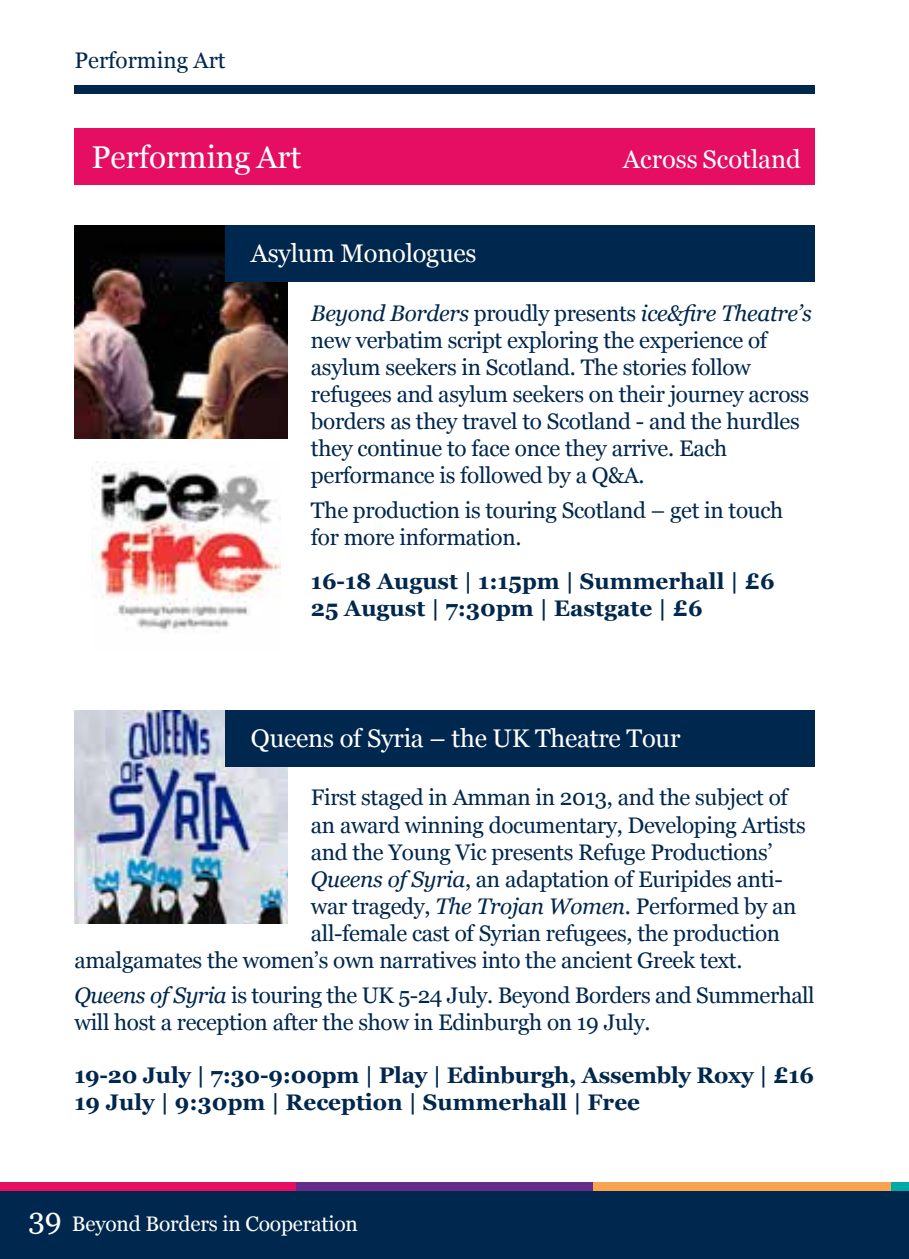
<style>
.page{position:relative;width:909px;height:1259px;background:#fff}
.page>*{position:absolute;margin:0;border:0;box-sizing:border-box;transform-origin:0 0}
.t1{font:31.5px "Georgia";color:#fff}
.t2{font:25.5px "Georgia";letter-spacing:-.01em;color:#fff}
.t3{font:22.5px/27px "Georgia";letter-spacing:-.015em;color:#00274d}
.t4{font:700 22.5px/27px "Georgia";color:#00274d}
.t5{font:21px "Georgia";letter-spacing:-.01em;color:#fff}
.s1{font-style:italic}
.s2{font-size:30px}
</style>
<div class="page">
<div style="left:74px;top:129px;width:740px;height:56px;background:#e50e62"></div>
<img style="left:74px;top:225px;width:213px;height:213px">
<img style="left:74px;top:710px;width:213px;height:213px">
<div style="left:226px;top:225px;width:588px;height:56px;background:#00274d"></div>
<div style="left:226px;top:710px;width:588px;height:56px;background:#00274d"></div>
<div style="left:74px;top:85px;width:740px;height:9px;background:#00274d"></div>
<img style="left:91px;top:461px;width:190px;height:171px">
<div style="left:0;top:1186px;width:908px;height:73px;background:#00274d"></div>
<div style="left:891px;top:1182px;width:17px;height:9px;background:#00aaa6"></div>
<div style="left:593px;top:1182px;width:297px;height:9px;background:#f9a350"></div>
<div style="left:295px;top:1182px;width:298px;height:9px;background:#652d89"></div>
<div style="left:0;top:1182px;width:295px;height:9px;background:#e50e62"></div>
<p class="t3" style="left:74px;top:47px;width:153px">Performing Art</p>
<h1 class="t1" style="left:91px;top:140px;width:211px">Performing Art</h1>
<p class="t2" style="left:623px;top:145px;width:179px">Across Scotland</p>
<p class="t2" style="left:251px;top:238px;width:227px">Asylum Monologues</p>
<p class="t3" style="left:311px;top:299px;width:502px"><span class="s1">Beyond Borders</span> proudly presents <span class="s1">ice&amp;fire Theatre’s </span>new verbatim script exploring the experience of asylum seekers in Scotland. The stories follow refugees and asylum seekers on their journey across borders as they travel to Scotland - and the hurdles they continue to face once they arrive. Each performance is followed by a Q&amp;A.</p>
<p class="t3" style="left:311px;top:497px;width:474px">The production is touring Scotland – get in touch for more information.</p>
<p class="t4" style="left:311px;top:568px;width:465px">16-18 August | 1:15pm | Summerhall | £6<br>25 August | 7:30pm | Eastgate | £6</p>
<p class="t2" style="left:251px;top:723px;width:431px">Queens of Syria – the UK Theatre Tour</p>
<p class="t3" style="left:311px;top:784px;width:478px">First staged in Amman in 2013, and the subject of</p>
<p class="t3" style="left:311px;top:811px;width:496px">an award winning documentary, Developing Artists</p>
<p class="t3" style="left:311px;top:838px;width:463px">and the Young Vic presents Refuge Productions’</p>
<p class="t3" style="left:311px;top:865px;width:473px"><span class="s1">Queens of Syria</span>, an adaptation of Euripides anti-</p>
<p class="t3" style="left:311px;top:892px;width:487px">war tragedy, <span class="s1">The Trojan Women</span>. Performed by an</p>
<p class="t3" style="left:311px;top:919px;width:470px">all-female cast of Syrian refugees, the production</p>
<p class="t3" style="left:74px;top:946px;width:669px">amalgamates the women’s own narratives into the ancient Greek text.</p>
<p class="t3" style="left:74px;top:981px;width:741px"><span class="s1">Queens of Syria</span> is touring the UK 5-24 July. Beyond Borders and Summerhall will host a reception after the show in Edinburgh on 19 July.</p>
<p class="t4" style="left:74px;top:1061px;width:741px">19-20 July | 7:30-9:00pm | Play | Edinburgh, Assembly Roxy | £16<br>19 July | 9:30pm | Reception | Summerhall | Free</p>
<p class="t5" style="left:28px;top:1211px;width:331px"><span class="s2">39</span> Beyond Borders in Cooperation</p>
</div>
